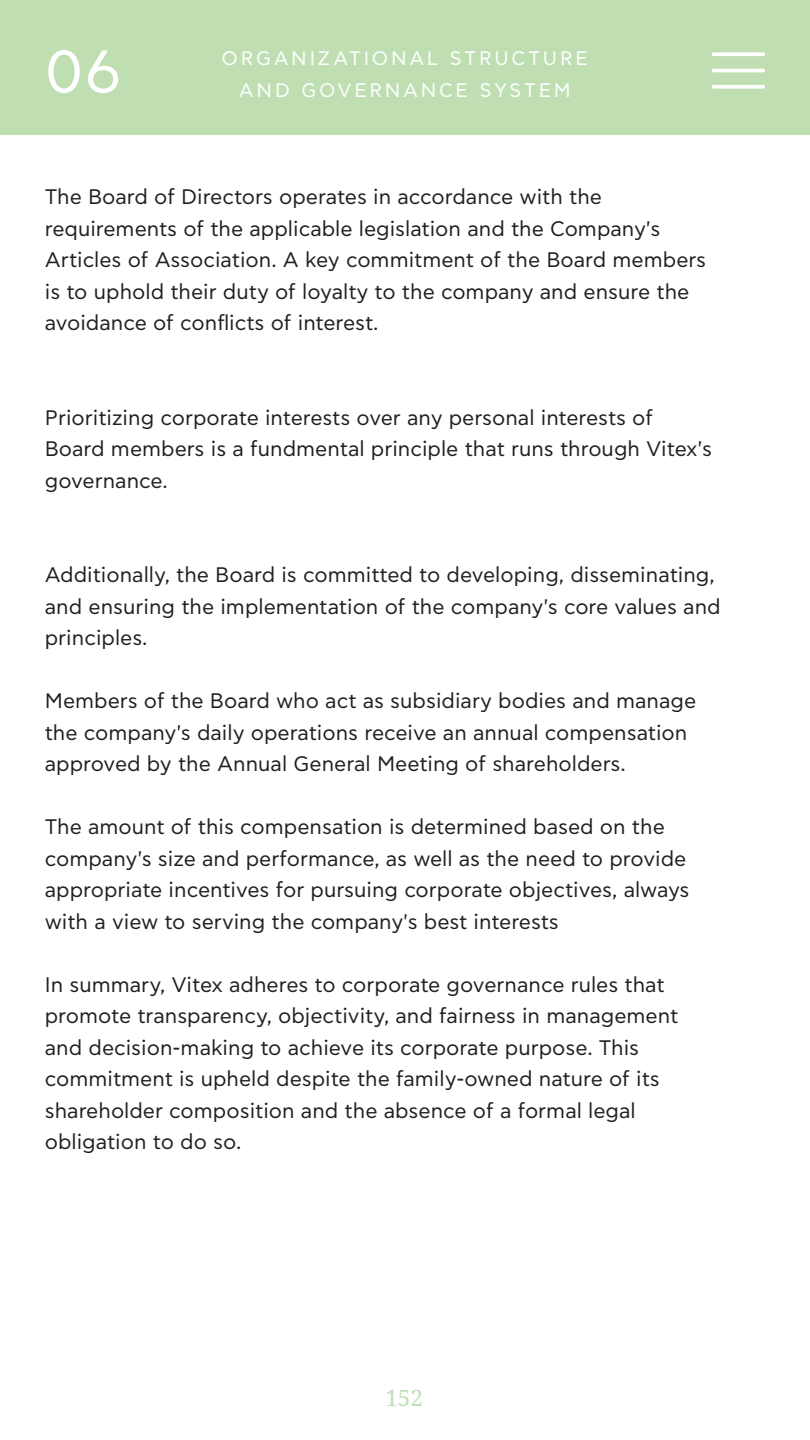
<style>
.page{position:relative;width:810px;height:1440px;background:#fff}
.page>*{position:absolute;margin:0;border:0;box-sizing:border-box;transform-origin:0 0}
.t1{font:60px "CF Asty Std";color:#fff}
.t2{font:22.5px "Noto Serif";color:#bfdfb3}
.t3{font:21px/31.5px "CF Asty Std";color:#231f20}
.t4{font:19.5px/32.2px "CF Asty Std";letter-spacing:.14em;color:#fff;text-align:center}
</style>
<div class="page">
<div style="left:0;top:0;width:810px;height:135px;background:#bfdfb3"></div>
<svg style="left:713px;top:52px;width:50px;height:4px"></svg>
<hr style="left:713px;top:69px;width:50px;height:3px;background:#fff">
<svg style="left:713px;top:85px;width:50px;height:4px"></svg>
<h1 class="t1" style="left:45px;top:38px;width:78px">06</h1>
<p class="t4" style="left:222px;top:43px;width:368px">ORGANIZATIONAL STRUCTURE<br>AND GOVERNANCE SYSTEM</p>
<p class="t3" style="left:45px;top:182px;width:663px">The Board of Directors operates in accordance with the requirements of the applicable legislation and the Company's Articles of Association. A key commitment of the Board members is to uphold their duty of loyalty to the company and ensure the avoidance of conflicts of interest.</p>
<p class="t3" style="left:45px;top:402px;width:669px">Prioritizing corporate interests over any personal interests of<br>Board members is a fundmental principle that runs through Vitex's governance.</p>
<p class="t3" style="left:45px;top:560px;width:677px">Additionally, the Board is committed to developing, disseminating, and ensuring the implementation of the company's core values and principles.</p>
<p class="t3" style="left:45px;top:686px;width:653px">Members of the Board who act as subsidiary bodies and manage the company's daily operations receive an annual compensation approved by the Annual General Meeting of shareholders.</p>
<p class="t3" style="left:45px;top:812px;width:646px">The amount of this compensation is determined based on the company's size and performance, as well as the need to provide appropriate incentives for pursuing corporate objectives, always with a view to serving the company's best interests</p>
<p class="t3" style="left:45px;top:969px;width:635px">In summary, Vitex adheres to corporate governance rules that promote transparency, objectivity, and fairness in management and decision-making to achieve its corporate purpose. This commitment is upheld despite the family-owned nature of its shareholder composition and the absence of a formal legal obligation to do so.</p>
<p class="t2" style="left:385px;top:1383px;width:39px">152</p>
</div>
